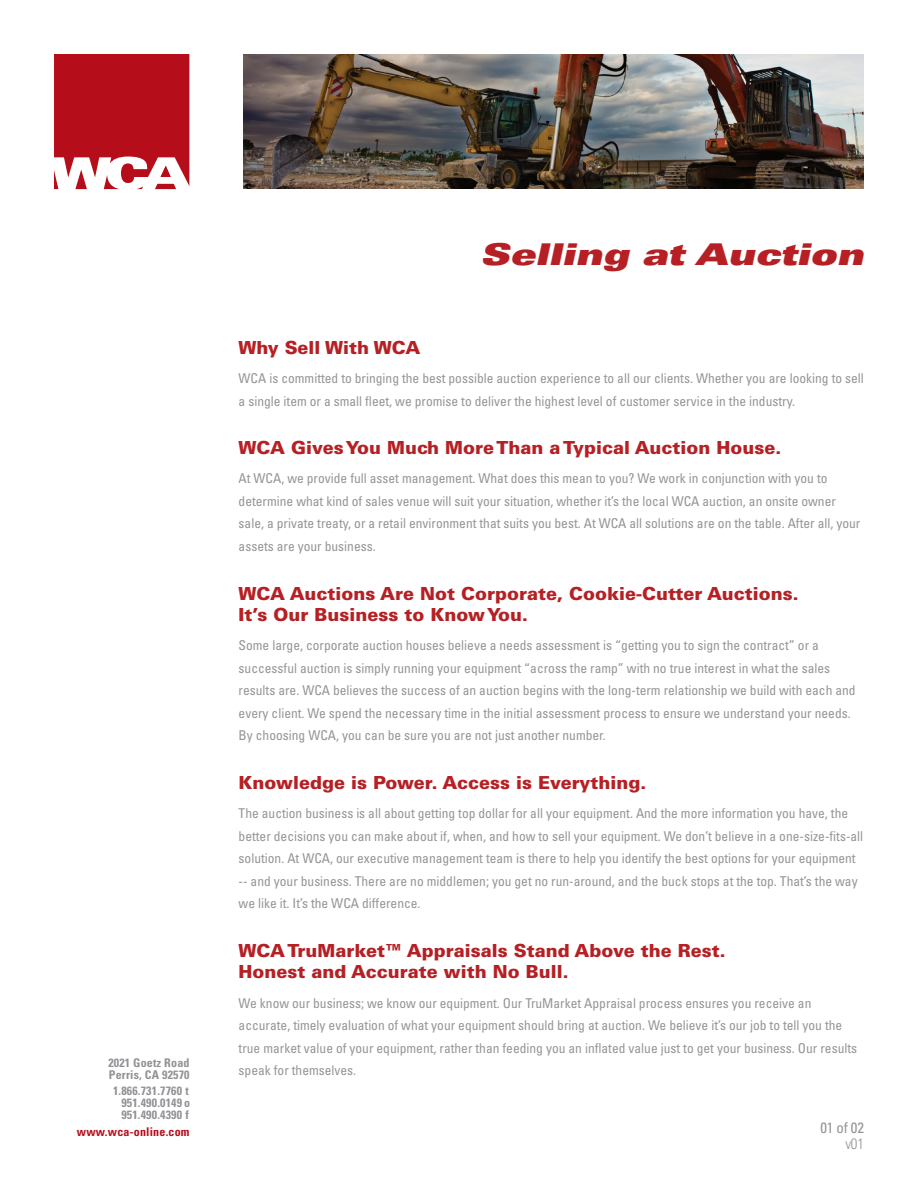
<style>
.page{position:relative;width:918px;height:1188px;background:#fff}
.page>*{position:absolute;margin:0;border:0;box-sizing:border-box;transform-origin:0 0}
.main_header{font:30px "Univers LT Std X Black Ex Obl";color:#b62024}
.red_headers{font:900 18px/21.6px "Univers LT Std";color:#b62024}
.t1{font:condensed 15px "Univers LT Std";color:#939598}
.t2{font:300 condensed 15px "Univers LT Std";color:#939598}
.body_copy{font:condensed 13.5px/22.5px "Univers LT Std";color:#939598}
.t3{font:700 condensed 12px/12px "Univers";letter-spacing:.015em;color:#919295}
.t4{font:700 condensed 12px "Univers";letter-spacing:.015em;color:#b50e1a}
</style>
<div class="page">
<svg style="left:54px;top:54px;width:135px;height:135px"></svg>
<img style="left:243px;top:54px;width:621px;height:135px">
<p class="t3" style="left:108px;top:1057px;width:83px">2021 Goetz Road<br>Perris, CA 92570</p>
<p class="t3" style="left:121px;top:1085px;width:70px;text-align:justify;text-indent:-8px">1.866.731.7760 t 951.490.0149 o 951.490.4390 f</p>
<p class="t4" style="left:77px;top:1124px;width:114px">www.wca-online.com</p>
<p class="main_header" style="left:480px;top:236px;width:385px">Selling at Auction</p>
<p class="red_headers" style="left:239px;top:336px;width:183px">Why Sell With WCA</p>
<p class="body_copy" style="left:239px;top:367px;width:627px">WCA is committed to bringing the best possible auction experience to all our clients. Whether you are looking to sell a single item or a small fleet, we promise to deliver the highest level of customer service in the industry.</p>
<p class="red_headers" style="left:239px;top:437px;width:544px">WCA Gives You Much More Than a Typical Auction House.</p>
<p class="body_copy" style="left:239px;top:467px;width:623px">At WCA, we provide full asset management. What does this mean to you? We work in conjunction with you to determine what kind of sales venue will suit your situation, whether it’s the local WCA auction, an onsite owner sale, a private treaty, or a retail environment that suits you best. At WCA all solutions are on the table. After all, your assets are your business.</p>
<p class="red_headers" style="left:239px;top:582px;width:562px">WCA Auctions Are Not Corporate, Cookie-Cutter Auctions.<br>It’s Our Business to Know You.</p>
<p class="body_copy" style="left:239px;top:634px;width:619px">Some large, corporate auction houses believe a needs assessment is “getting you to sign the contract” or a successful auction is simply running your equipment “across the ramp” with no true interest in what the sales results are. WCA believes the success of an auction begins with the long-term relationship we build with each and every client. We spend the necessary time in the initial assessment process to ensure we understand your needs.<br>By choosing WCA, you can be sure you are not just another number.</p>
<p class="red_headers" style="left:239px;top:772px;width:409px">Knowledge is Power. Access is Everything.</p>
<p class="body_copy" style="left:239px;top:802px;width:626px">The auction business is all about getting top dollar for all your equipment. And the more information you have, the better decisions you can make about if, when, and how to sell your equipment. We don’t believe in a one-size-fits-all solution. At WCA, our executive management team is there to help you identify the best options for your equipment -- and your business. There are no middlemen; you get no run-around, and the buck stops at the top. That’s the way we like it. It’s the WCA difference.</p>
<p class="red_headers" style="left:239px;top:939px;width:489px">WCA TruMarket™ Appraisals Stand Above the Rest.<br>Honest and Accurate with No Bull.</p>
<p class="body_copy" style="left:239px;top:991px;width:620px">We know our business; we know our equipment. Our TruMarket Appraisal process ensures you receive an accurate, timely evaluation of what your equipment should bring at auction. We believe it’s our job to tell you the true market value of your equipment, rather than feeding you an inflated value just to get your business. Our results speak for themselves.</p>
<p class="t1" style="left:821px;top:1118px;width:45px">01 of 02</p>
<p class="t2" style="left:845px;top:1134px;width:20px">v01</p>
</div>
